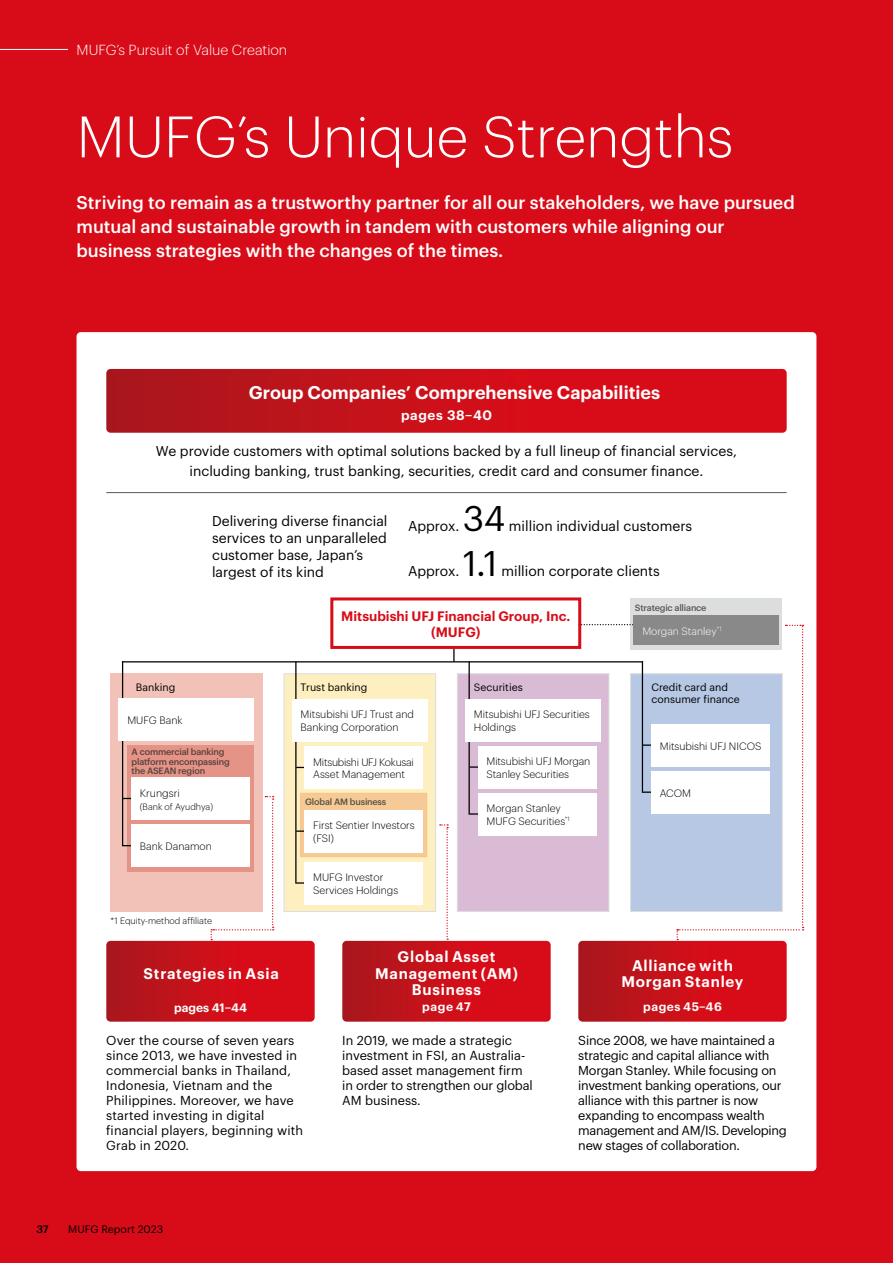
<style>
.page{position:relative;width:893px;height:1263px;background:#d80c18}
.page>*{position:absolute;margin:0;border:0;box-sizing:border-box;transform-origin:0 0}
.t1{font:300 57px "Graphik";color:#fff}
.t2{font:34.8px "Graphik";color:#000}
.t3{font:500 18px/24px "Graphik";color:#fff}
.t4{font:600 18px "Graphik";color:#fff}
.t5{font:600 15px/16.5px "Graphik";letter-spacing:.05em;color:#fff;text-align:center}
.t6{font:300 14.25px "Graphik";color:#fff}
.t7{font:13.95px/17.2px "Graphik";color:#000;text-align:center}
.t8{font:600 13.5px/16.5px "Graphik";color:#d80c18;text-align:center}
.t9{font:600 13.5px "Graphik";letter-spacing:.045em;color:#fff}
.t10{font:12.75px/15px "Graphik";letter-spacing:-.01em;color:#000}
.t11{font:12.75px/15px "Graphik";letter-spacing:.01em;color:#000}
.t12{font:600 12px "Graphik";letter-spacing:.05em;color:#fff}
.t13{font:600 12px "Graphik";color:#fff}
.t14{font:10.65px "Graphik";color:#000}
.t15{font:300 10.65px "Graphik";color:#000}
.t16{font:500 10.65px "Graphik";color:#000}
.t17{font:300 10.5px/12.8px "Graphik";color:#000}
.t18{font:10.5px/12px "Graphik";color:#000}
.t19{font:300 10.5px/12.8px "Graphik";letter-spacing:-.02em;color:#000}
.t20{font:300 10.5px "Graphik";color:#fff}
.t21{font:500 9px/9.8px "Graphik";letter-spacing:-.02em;color:#595757}
.t22{font:300 9px "Graphik";color:#000}
</style>
<div class="page">
<div style="left:77px;top:332px;width:739px;height:839px;background:#fff;border-radius:4px"></div>
<hr style="left:0;top:49px;width:68px;height:1px;background:#fff">
<svg style="left:106px;top:369px;width:681px;height:64px;background:#c8111b"></svg>
<div style="left:284px;top:673px;width:152px;height:239px;background:#fdefc0;border:1px solid #dcdddd"></div>
<div style="left:457px;top:673px;width:152px;height:239px;background:#dabbd6;border:1px solid #dcdddd"></div>
<div style="left:111px;top:673px;width:152px;height:239px;background:#f2c2b9"></div>
<hr style="left:453px;top:611px;width:2px;height:51px;background:#000">
<div style="left:332px;top:599px;width:248px;height:48px;background:#fff"></div>
<div style="left:330px;top:597px;width:251px;height:52px;border:3px solid #d80c18"></div>
<hr style="left:122px;top:661px;width:521px;height:1px;background:#000">
<hr style="left:122px;top:661px;width:1px;height:185px;background:#000">
<div style="left:127px;top:745px;width:127px;height:126px;background:#e59386"></div>
<div style="left:119px;top:698px;width:135px;height:42px;background:#fff"></div>
<div style="left:131px;top:778px;width:118px;height:42px;background:#fff"></div>
<hr style="left:296px;top:767px;width:32px;height:1px;background:#000">
<hr style="left:295px;top:661px;width:2px;height:223px;background:#000">
<div style="left:301px;top:793px;width:126px;height:64px;background:#f6ca96"></div>
<div style="left:300px;top:793px;width:127px;height:64px;border:1px solid #f8d5b3"></div>
<div style="left:305px;top:810px;width:118px;height:42px;background:#fff"></div>
<div style="left:305px;top:862px;width:118px;height:42px;background:#fff"></div>
<div style="left:305px;top:746px;width:118px;height:43px;background:#fff"></div>
<div style="left:292px;top:699px;width:135px;height:42px;background:#fff"></div>
<hr style="left:469px;top:813px;width:33px;height:2px;background:#000">
<hr style="left:469px;top:766px;width:33px;height:2px;background:#000">
<hr style="left:468px;top:661px;width:2px;height:154px;background:#000">
<div style="left:478px;top:793px;width:118px;height:42px;background:#fff"></div>
<div style="left:478px;top:746px;width:118px;height:42px;background:#fff"></div>
<div style="left:465px;top:699px;width:135px;height:42px;background:#fff"></div>
<div style="left:631px;top:598px;width:151px;height:51px;background:#dcdddd"></div>
<div style="left:634px;top:615px;width:145px;height:30px;background:#898989"></div>
<hr style="left:106px;top:492px;width:681px;height:1px;background:#595757">
<svg style="left:106px;top:796px;width:209px;height:226px"></svg>
<svg style="left:578px;top:624px;width:226px;height:398px"></svg>
<svg style="left:342px;top:824px;width:209px;height:198px"></svg>
<p class="t6" style="left:77px;top:39px;width:212px">MUFG’s Pursuit of Value Creation</p>
<h1 class="t1" style="left:77px;top:95px;width:658px">MUFG’s Unique Strengths</h1>
<h3 class="t3" style="left:77px;top:189px;width:720px">Striving to remain as a trustworthy partner for all our stakeholders, we have pursued mutual and sustainable growth in tandem with customers while aligning our business strategies with the changes of the times.</h3>
<h3 class="t4" style="left:249px;top:378px;width:413px">Group Companies’ Comprehensive Capabilities</h3>
<p class="t9" style="left:401px;top:405px;width:92px">pages 38–40</p>
<p class="t7" style="left:156px;top:440px;width:583px;line-height:19.5px">We provide customers with optimal solutions backed by a full lineup of financial services, including banking, trust banking, securities, credit card and consumer finance.</p>
<h2 class="t2" style="left:463px;top:493px;width:44px">34</h2>
<p class="t7" style="left:212px;top:511px;width:177px;text-align:left">Delivering diverse financial services to an unparalleled customer base, Japan’s largest of its kind</p>
<p class="t7" style="left:408px;top:516px;width:53px">Approx.</p>
<p class="t7" style="left:509px;top:516px;width:185px">million individual customers</p>
<h2 class="t2" style="left:463px;top:538px;width:36px">1.1</h2>
<p class="t7" style="left:501px;top:561px;width:160px">million corporate clients</p>
<p class="t7" style="left:408px;top:561px;width:53px">Approx.</p>
<p class="t18" style="left:136px;top:680px;width:41px">Banking</p>
<p class="t17" style="left:127px;top:713px;width:57px">MUFG Bank</p>
<p class="t21" style="left:132px;top:746px;width:100px">A commercial banking platform encompassing the ASEAN region</p>
<p class="t15" style="left:140px;top:785px;width:41px">Krungsri</p>
<p class="t22" style="left:140px;top:800px;width:75px">(Bank of Ayudhya)</p>
<p class="t17" style="left:140px;top:839px;width:73px">Bank Danamon</p>
<p class="t22" style="left:111px;top:914px;width:103px">*1 Equity-method affiliate</p>
<p class="t5" style="left:144px;top:964px;width:137px">Strategies in Asia</p>
<p class="t13" style="left:174px;top:999px;width:74px">pages 41–44</p>
<p class="t8" style="left:341px;top:606px;width:231px">Mitsubishi UFJ Financial Group, Inc. (MUFG)</p>
<p class="t18" style="left:301px;top:680px;width:68px">Trust banking</p>
<p class="t18" style="left:474px;top:680px;width:50px">Securities</p>
<p class="t17" style="left:301px;top:707px;width:115px">Mitsubishi UFJ Trust and<br>Banking Corporation</p>
<p class="t17" style="left:474px;top:707px;width:117px">Mitsubishi UFJ Securities<br>Holdings</p>
<p class="t19" style="left:313px;top:755px;width:102px">Mitsubishi UFJ Kokusai<br>Asset Management</p>
<p class="t17" style="left:486px;top:754px;width:105px">Mitsubishi UFJ Morgan<br>Stanley Securities</p>
<p class="t21" style="left:305px;top:796px;width:83px">Global AM business</p>
<p class="t17" style="left:313px;top:818px;width:103px">First Sentier Investors (FSI)</p>
<p class="t17" style="left:313px;top:870px;width:87px">MUFG Investor<br>Services Holdings</p>
<p class="t17" style="left:486px;top:801px;width:85px">Morgan Stanley<br>MUFG Securities<sup>*1</sup></p>
<p class="t5" style="left:375px;top:947px;width:144px">Global Asset<br>Management (AM)<br>Business</p>
<p class="t12" style="left:422px;top:998px;width:50px">page 47</p>
<p class="t21" style="left:635px;top:602px;width:73px">Strategic alliance</p>
<p class="t20" style="left:642px;top:623px;width:81px">Morgan Stanley<sup>*1</sup></p>
<p class="t18" style="left:651px;top:680px;width:90px">Credit card and consumer finance</p>
<p class="t17" style="left:660px;top:739px;width:103px">Mitsubishi UFJ NICOS</p>
<p class="t17" style="left:660px;top:786px;width:33px">ACOM</p>
<p class="t5" style="left:622px;top:956px;width:123px">Alliance with<br>Morgan Stanley</p>
<p class="t12" style="left:643px;top:998px;width:80px">pages 45–46</p>
<p class="t11" style="left:106px;top:1032px;width:198px">Over the course of seven years since 2013, we have invested in commercial banks in Thailand,<br>Indonesia, Vietnam and the<br>Philippines. Moreover, we have started investing in digital financial players, beginning with<br>Grab in 2020.</p>
<p class="t16" style="left:36px;top:1221px;width:14px">37</p>
<p class="t14" style="left:68px;top:1221px;width:96px">MUFG Report 2023</p>
<p class="t10" style="left:342px;top:1032px;width:192px">In 2019, we made a strategic investment in FSI, an Australia&shy;based asset management firm in order to strengthen our global<br>AM business.</p>
<p class="t10" style="left:578px;top:1032px;width:210px">Since 2008, we have maintained a strategic and capital alliance with Morgan Stanley. While focusing on investment banking operations, our alliance with this partner is now expanding to encompass wealth management and AM/IS. Developing new stages of collaboration.</p>
</div>
